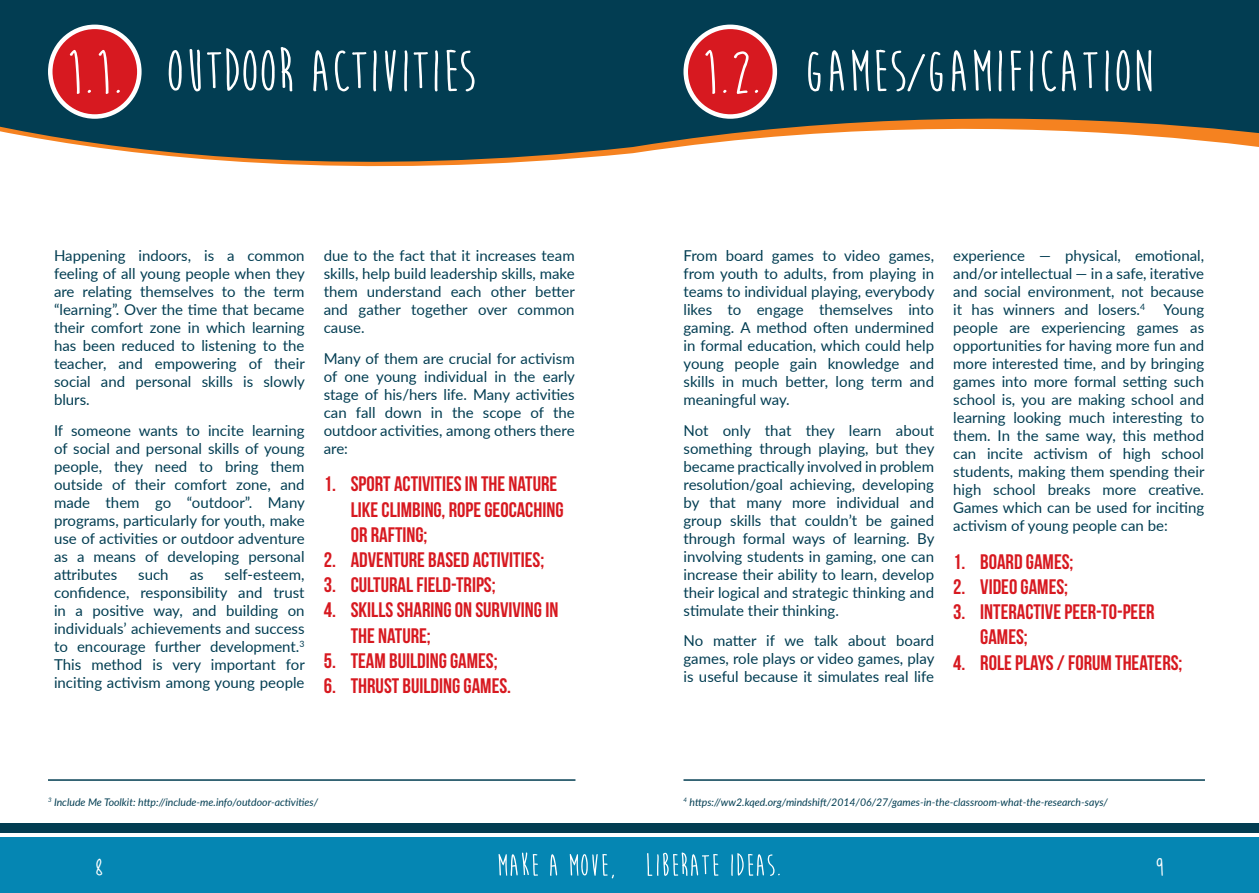
<style>
.page{position:relative;width:1259px;height:893px;background:#fff}
.page>*{position:absolute;margin:0;border:0;box-sizing:border-box;transform-origin:0 0}
.t1{font:700 60px "Moon Flower";letter-spacing:.01em;color:#fff}
.t2{font:700 27px "Moon Flower";color:#fff}
.t3{font:21px/25.2px "Bebas Neue";color:#d71920}
.t4{font:15px/18px "Lato";color:#023d52;text-align:justify}
.t5{font:italic 10.5px "Lato";color:#023d52}
.s1{font-size:60.75px}
</style>
<div class="page">
<div style="left:0;top:838px;width:1259px;height:55px;background:#0586b3"></div>
<div style="left:0;top:824px;width:1259px;height:9px;background:#023d52"></div>
<svg style="left:498px;top:852px;width:40px;height:24px"></svg>
<svg style="left:550px;top:854px;width:7px;height:22px"></svg>
<svg style="left:570px;top:854px;width:44px;height:24px"></svg>
<svg style="left:647px;top:852px;width:71px;height:24px"></svg>
<svg style="left:731px;top:853px;width:48px;height:23px"></svg>
<svg style="left:0;top:0;width:1259px;height:167px;fill:#023d52"></svg>
<div style="left:50px;top:27px;width:89px;height:90px;background:#d71920;border-radius:50%"></div>
<div style="left:48px;top:25px;width:94px;height:94px;border:4px solid #fff;border-radius:50%"></div>
<div style="left:686px;top:27px;width:89px;height:90px;background:#d71920;border-radius:50%"></div>
<div style="left:683px;top:25px;width:94px;height:94px;border:4px solid #fff;border-radius:50%"></div>
<hr style="left:48px;top:779px;width:527px;height:2px;background:#023d52">
<hr style="left:683px;top:779px;width:522px;height:2px;background:#023d52">
<h1 class="t1" style="left:66px;top:40px;width:411px"><span class="s1">1.1.</span> OUTDOOR ACTIVITIES</h1>
<h1 class="t1" style="left:701px;top:40px;width:453px"><span class="s1">1.2.</span> GAMES/GAMIFICATION</h1>
<p class="t4" style="left:54px;top:246px;width:252px">Happening indoors, is a common feeling of all young people when they are relating themselves to the term “learning”. Over the time that became their comfort zone in which learning has been reduced to listening to the teacher, and empowering of their social and personal skills is slowly blurs.</p>
<p class="t4" style="left:54px;top:420px;width:252px">If someone wants to incite learning of social and personal skills of young people, they need to bring them outside of their comfort zone, and made them go “outdoor”. Many programs, particularly for youth, make use of activities or outdoor adventure as a means of developing personal attributes</p>
<p class="t4" style="left:54px;top:564px;width:252px;text-indent:171px">self-esteem, confidence, responsibility and trust in a positive way, and building on individuals’ achievements and success to encourage further development.<sup>3<br></sup>This method is very important for inciting activism among young people</p>
<p class="t4" style="left:138px;top:564px;width:32px">such</p>
<p class="t4" style="left:190px;top:564px;width:15px">as</p>
<p class="t4" style="left:324px;top:246px;width:253px">due to the fact that it increases team skills, help build leadership skills, make them understand each other better and gather together over common cause.</p>
<p class="t4" style="left:324px;top:348px;width:253px">Many of them are crucial for activism of one young individual in the early stage of his/hers life. Many activities can fall down in the scope of the outdoor activities, among others there are:</p>
<h3 class="t3" style="left:351px;top:471px;width:214px;text-indent:-27px">1. SPORT ACTIVITIES IN THE NATURE<br>LIKE CLIMBING, ROPE GEOCACHING<br>OR RAFTING;</h3>
<h3 class="t3" style="left:324px;top:547px;width:222px">2. ADVENTURE BASED ACTIVITIES;</h3>
<h3 class="t3" style="left:324px;top:572px;width:173px">3. CULTURAL FIELD-TRIPS;</h3>
<h3 class="t3" style="left:351px;top:597px;width:209px;text-indent:-27px">4. SKILLS SHARING ON SURVIVING IN<br>THE NATURE;</h3>
<h3 class="t3" style="left:324px;top:648px;width:175px">5. TEAM BUILDING GAMES;</h3>
<h3 class="t3" style="left:324px;top:673px;width:189px">6. THRUST BUILDING GAMES.</h3>
<p class="t4" style="left:683px;top:246px;width:252px">From board games to video games, from youth to adults, from playing in teams to individual playing, everybody likes to engage themselves into gaming. A method often undermined in formal education, which could help young people gain knowledge and skills in much better, long term and meaningful way.</p>
<p class="t4" style="left:683px;top:420px;width:252px">Not only that they learn about something through playing, but they became practically involved in problem resolution/goal achieving, developing by that many more individual and group skills that couldn’t be gained through formal ways of learning. By involving students in gaming, one can increase their ability to learn, develop their logical and strategic thinking and stimulate their thinking.</p>
<p class="t4" style="left:683px;top:631px;width:252px">No matter if we talk about board games, role plays or video games, play is useful because it simulates real life</p>
<p class="t4" style="left:953px;top:246px;width:253px">experience — physical, emotional, and/or intellectual — in a safe, iterative and social environment, not because it has winners and losers.<sup>4</sup> Young people are experiencing games as opportunities for having more fun and more interested time, and by bringing games into more formal setting such school is, you are making school and learning looking much interesting to them. In the same way, this method can incite activism of high school students, making them spending their high school breaks more creative.<br>Games which can be used for inciting activism of young people can be:</p>
<h3 class="t3" style="left:953px;top:549px;width:122px">1. BOARD GAMES;</h3>
<h3 class="t3" style="left:953px;top:574px;width:116px">2. VIDEO GAMES;</h3>
<h3 class="t3" style="left:980px;top:599px;width:176px;text-indent:-27px">3. INTERACTIVE PEER-TO-PEER<br>GAMES;</h3>
<h3 class="t3" style="left:953px;top:649px;width:231px">4. ROLE PLAYS / FORUM THEATERS;</h3>
<p class="t5" style="left:48px;top:794px;width:271px"><sup>3</sup> Include Me Toolkit: http://include-me.info/outdoor-activities/</p>
<p class="t5" style="left:683px;top:794px;width:426px"><sup>4</sup> https://ww2.kqed.org/mindshift/2014/06/27/games-in-the-classroom-what-the-research-says/</p>
<h2 class="t2" style="left:95px;top:853px;width:10px">8</h2>
<h2 class="t2" style="left:1155px;top:853px;width:10px">9</h2>
</div>
